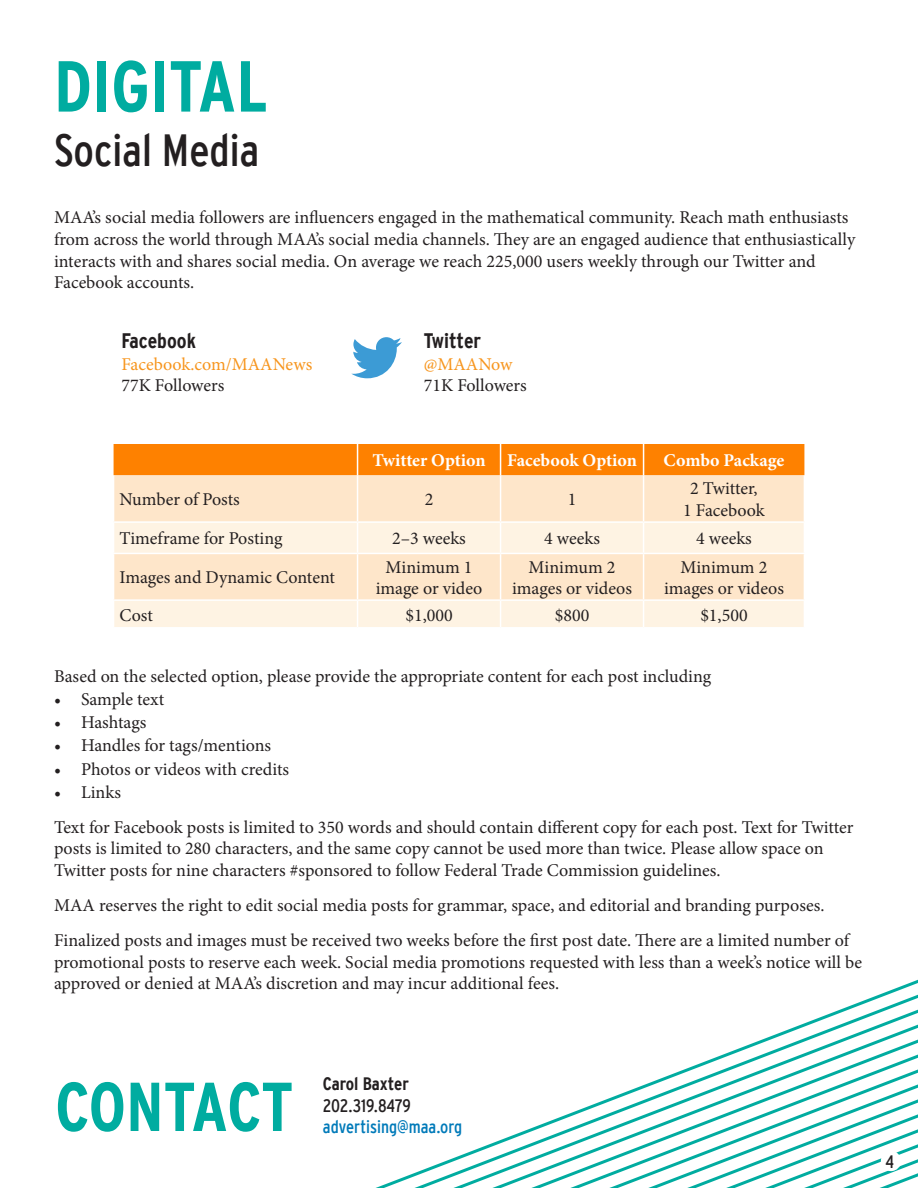
<style>
.page{position:relative;width:918px;height:1188px;background:#fff}
.page>*{position:absolute;margin:0;border:0;box-sizing:border-box;transform-origin:0 0}
.t1{font:700 condensed 72px "Interstate";color:#00aca0}
.t2{font:700 condensed 69px "Interstate";letter-spacing:-.01em;color:#00aca0}
.t3{font:condensed 45px "Interstate";color:#231f20}
.t4{font:700 condensed 21px "Interstate";color:#231f20}
.t5{font:18px/21.6px "Minion Pro";color:#231f20}
.t6{font:700 18px "Minion Pro";letter-spacing:-.005em;color:#fff}
.t7{font:18px "Minion Pro";color:#f7951d}
.t8{font:condensed 18px "Interstate";color:#007ab9}
.t9{font:condensed 18px "Interstate";letter-spacing:-.01em;color:#231f20}
.t10{font:700 condensed 18px "Interstate";color:#231f20}
</style>
<div class="page">
<div style="left:114px;top:444px;width:690px;height:31px;background:#fe8100"></div>
<div style="left:114px;top:475px;width:690px;height:46px;background:#fee6ca"></div>
<svg style="left:114px;top:523px;width:690px;height:104px;background:#feedd8"></svg>
<hr style="left:357px;top:475px;width:1px;height:46px;background:#fff">
<hr style="left:500px;top:475px;width:1px;height:46px;background:#fff">
<hr style="left:643px;top:475px;width:1px;height:46px;background:#fff">
<hr style="left:357px;top:523px;width:1px;height:30px;background:#fff">
<hr style="left:500px;top:523px;width:1px;height:30px;background:#fff">
<hr style="left:643px;top:523px;width:1px;height:30px;background:#fff">
<hr style="left:113px;top:553px;width:245px;height:1px;background:#fff">
<hr style="left:358px;top:553px;width:143px;height:1px;background:#fff">
<hr style="left:357px;top:554px;width:1px;height:45px;background:#fff">
<hr style="left:501px;top:553px;width:143px;height:1px;background:#fff">
<hr style="left:500px;top:554px;width:1px;height:45px;background:#fff">
<hr style="left:644px;top:553px;width:161px;height:1px;background:#fff">
<hr style="left:643px;top:554px;width:1px;height:45px;background:#fff">
<hr style="left:113px;top:599px;width:245px;height:2px;background:#fff">
<hr style="left:358px;top:599px;width:143px;height:2px;background:#fff">
<svg style="left:357px;top:601px;width:1px;height:26px"></svg>
<hr style="left:501px;top:599px;width:143px;height:2px;background:#fff">
<svg style="left:500px;top:601px;width:1px;height:26px"></svg>
<hr style="left:644px;top:599px;width:161px;height:2px;background:#fff">
<svg style="left:643px;top:601px;width:1px;height:26px"></svg>
<hr style="left:357px;top:444px;width:1px;height:31px;background:#fff">
<hr style="left:500px;top:444px;width:1px;height:31px;background:#fff">
<hr style="left:643px;top:444px;width:1px;height:31px;background:#fff">
<svg style="left:351px;top:337px;width:50px;height:41px"></svg>
<svg style="left:375px;top:979px;width:543px;height:209px"></svg>
<p class="t1" style="left:54px;top:46px;width:216px">DIGITAL</p>
<p class="t3" style="left:54px;top:125px;width:207px">Social Media</p>
<p class="t5" style="left:54px;top:207px;width:803px">MAA’s social media followers are influencers engaged in the mathematical community. Reach math enthusiasts from across the world through MAA’s social media channels. They are an engaged audience that enthusiastically interacts with and shares social media. On average we reach 225,000 users weekly through our Twitter and Facebook accounts.</p>
<p class="t4" style="left:122px;top:329px;width:76px">Facebook</p>
<p class="t7" style="left:122px;top:352px;width:192px">Facebook.com/MAANews</p>
<p class="t5" style="left:122px;top:375px;width:104px">77K Followers</p>
<p class="t4" style="left:424px;top:329px;width:59px">Twitter</p>
<p class="t7" style="left:424px;top:352px;width:90px">@MAANow</p>
<p class="t5" style="left:424px;top:375px;width:104px">71K Followers</p>
<p class="t6" style="left:372px;top:448px;width:115px">Twitter Option</p>
<p class="t6" style="left:507px;top:448px;width:132px">Facebook Option</p>
<p class="t6" style="left:664px;top:448px;width:122px">Combo Package</p>
<p class="t5" style="left:120px;top:489px;width:122px">Number of Posts</p>
<p class="t5" style="left:425px;top:489px;width:10px">2</p>
<p class="t5" style="left:568px;top:489px;width:10px">1</p>
<p class="t5" style="left:690px;top:478px;width:69px">2 Twitter,</p>
<p class="t5" style="left:683px;top:500px;width:83px">1 Facebook</p>
<p class="t5" style="left:120px;top:528px;width:164px">Timeframe for Posting</p>
<p class="t5" style="left:392px;top:528px;width:75px">2–3 weeks</p>
<p class="t5" style="left:544px;top:528px;width:57px">4 weeks</p>
<p class="t5" style="left:696px;top:528px;width:57px">4 weeks</p>
<p class="t5" style="left:120px;top:567px;width:217px">Images and Dynamic Content</p>
<p class="t5" style="left:376px;top:556px;width:108px;text-align:center">Minimum 1 image or video</p>
<p class="t5" style="left:512px;top:556px;width:121px;text-align:center">Minimum 2 images or videos</p>
<p class="t5" style="left:664px;top:556px;width:121px;text-align:center">Minimum 2 images or videos</p>
<p class="t5" style="left:120px;top:604px;width:35px">Cost</p>
<p class="t5" style="left:405px;top:604px;width:49px">$1,000</p>
<p class="t5" style="left:555px;top:604px;width:36px">$800</p>
<p class="t5" style="left:700px;top:604px;width:49px">$1,500</p>
<p class="t5" style="left:54px;top:666px;width:659px">Based on the selected option, please provide the appropriate content for each post including</p>
<p class="t5" style="left:54px;top:689px;width:112px">• Sample text</p>
<p class="t5" style="left:54px;top:712px;width:94px">• Hashtags</p>
<p class="t5" style="left:54px;top:735px;width:219px">• Handles for tags/mentions</p>
<p class="t5" style="left:54px;top:758px;width:237px">• Photos or videos with credits</p>
<p class="t5" style="left:54px;top:781px;width:69px">• Links</p>
<p class="t5" style="left:54px;top:816px;width:801px">Text for Facebook posts is limited to 350 words and should contain different copy for each post. Text for Twitter posts is limited to 280 characters, and the same copy cannot be used more than twice. Please allow space on<br>Twitter posts for nine characters #sponsored to follow Federal Trade Commission guidelines.</p>
<p class="t5" style="left:54px;top:895px;width:772px">MAA reserves the right to edit social media posts for grammar, space, and editorial and branding purposes.</p>
<p class="t5" style="left:54px;top:930px;width:810px">Finalized posts and images must be received two weeks before the first post date. There are a limited number of promotional posts to reserve each week. Social media promotions requested with less than a week’s notice will be approved or denied at MAA’s discretion and may incur additional fees.</p>
<p class="t2" style="left:55px;top:1068px;width:240px">CONTACT</p>
<p class="t10" style="left:323px;top:1074px;width:87px">Carol Baxter</p>
<p class="t9" style="left:323px;top:1095px;width:90px">202.319.8479</p>
<p class="t8" style="left:323px;top:1117px;width:141px">advertising@maa.org</p>
<p class="t9" style="left:887px;top:1149px;width:10px">4</p>
<p class="t9" style="left:886px;top:1152px;width:10px">4</p>
</div>
